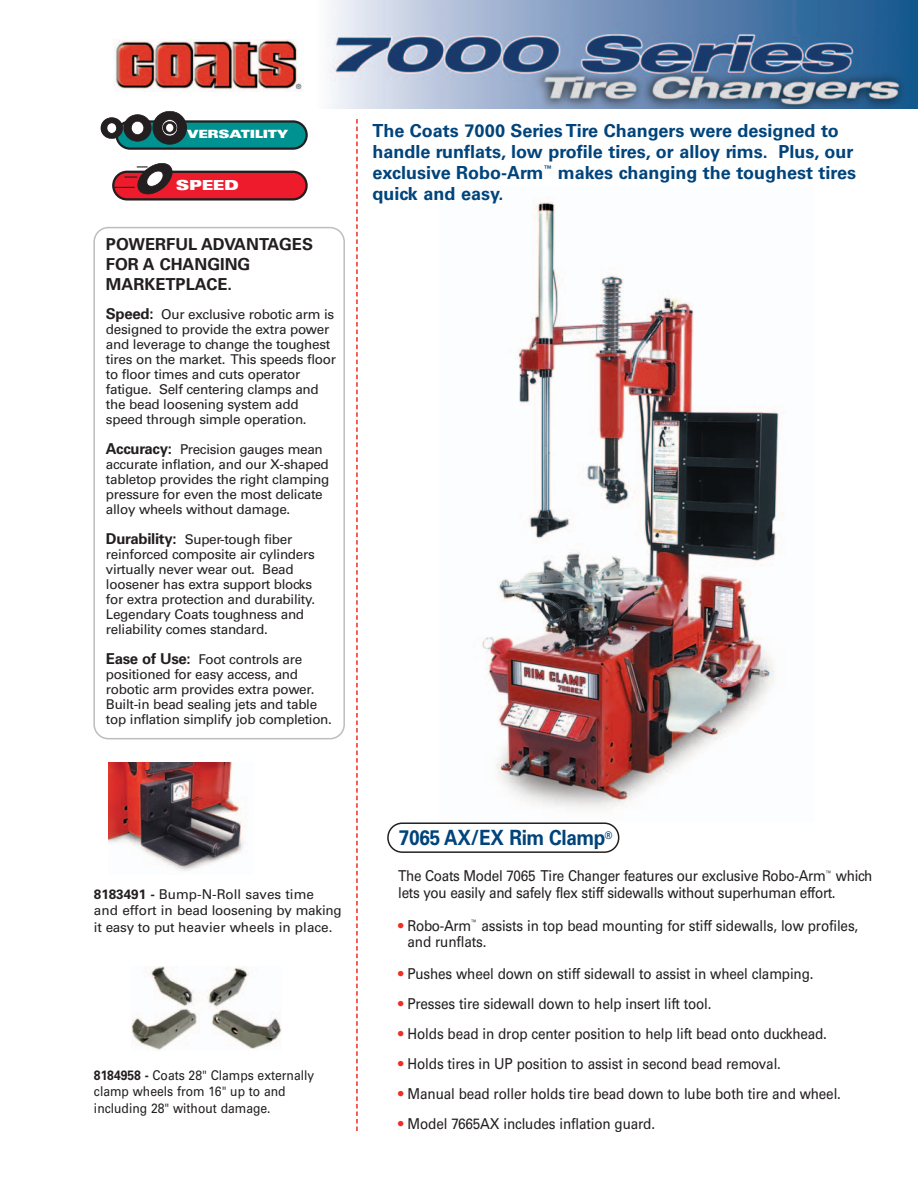
<style>
.page{position:relative;width:918px;height:1188px;background:#fff}
.page>*{position:absolute;margin:0;border:0;box-sizing:border-box;transform-origin:0 0}
.t1{font:700 21px "Univers";letter-spacing:-.02em;color:#00447b;scale:.9 1}
.t2{font:700 18px/21px "Univers";color:#00447b}
.t3{font:700 16.5px/19.8px "Univers";color:#231f20}
.t4{font:15px/16.5px "Univers";letter-spacing:-.01em;color:#231f20;scale:.9 1}
.t5{font:900 expanded 13.8px "Univers";letter-spacing:-.025em;color:#fff}
.t6{font:13.5px/15px "Univers";letter-spacing:-.02em;color:#231f20}
.t7{font:13.5px/16.2px "Univers";color:#231f20}
.t8{font:13.5px/16.5px "Univers";color:#231f20;scale:.9 1}
.t9{font:900 expanded 11.4px "Univers";letter-spacing:-.025em;color:#fff}
.s1{font-weight:700;font-size:15px}
.s2{font-weight:700}
.s3{color:#ee2e22}
</style>
<div class="page">
<img style="left:131px;top:966px;width:151px;height:85px">
<img style="left:482px;top:202px;width:302px;height:607px">
<svg style="left:356px;top:119px;width:2px;height:1012px"></svg>
<svg style="left:112px;top:163px;width:196px;height:38px"></svg>
<svg style="left:100px;top:111px;width:208px;height:39px"></svg>
<svg style="left:387px;top:822px;width:232px;height:31px"></svg>
<img style="left:328px;top:0;width:590px;height:109px">
<img style="left:114px;top:39px;width:188px;height:52px">
<svg style="left:93px;top:227px;width:252px;height:512px"></svg>
<img style="left:109px;top:762px;width:134px;height:109px">
<p class="t9" style="left:187px;top:130px;width:103px">VERSATILITY</p>
<p class="t5" style="left:176px;top:180px;width:65px">SPEED</p>
<p class="t3" style="left:106px;top:236px;width:209px">POWERFUL ADVANTAGES<br>FOR A CHANGING<br>MARKETPLACE.</p>
<p class="t6" style="left:106px;top:308px;width:231px"><span class="s1">Speed:</span> Our exclusive robotic arm is designed to provide the extra power and leverage to change the toughest tires on the market. This speeds floor to floor times and cuts operator fatigue. Self centering clamps and the bead loosening system add speed through simple operation.</p>
<p class="t6" style="left:106px;top:443px;width:225px"><span class="s1">Accuracy:</span> Precision gauges mean accurate inflation, and our X-shaped tabletop provides the right clamping pressure for even the most delicate alloy wheels without damage.</p>
<p class="t6" style="left:106px;top:533px;width:211px"><span class="s1">Durability:</span> Super-tough fiber reinforced composite air cylinders virtually never wear out. Bead loosener has extra support blocks for extra protection and durability.<br>Legendary Coats toughness and reliability comes standard.</p>
<p class="t6" style="left:106px;top:653px;width:228px"><span class="s1">Ease of Use:</span> Foot controls are positioned for easy access, and robotic arm provides extra power.<br>Built-in bead sealing jets and table top inflation simplify job completion.</p>
<h2 class="t2" style="left:372px;top:121px;width:485px">The Coats 7000 Series Tire Changers were designed to handle runflats, low profile tires, or alloy rims. Plus, our exclusive Robo-Arm<sup>™</sup> makes changing the toughest tires quick and easy.</h2>
<p class="t7" style="left:94px;top:888px;width:249px"><span class="s2">8183491 -</span> Bump-N-Roll saves time<br>and effort in bead loosening by making it easy to put heavier wheels in place.</p>
<p class="t8" style="left:94px;top:1068px;width:246px"><span class="s2">8184958 -</span> Coats 28" Clamps externally clamp wheels from 16" up to and including 28" without damage.</p>
<h1 class="t1" style="left:399px;top:830px;width:239px">7065 AX/EX Rim Clamp<sup>®</sup></h1>
<p class="t4" style="left:398px;top:869px;width:528px">The Coats Model 7065 Tire Changer features our exclusive Robo-Arm<sup>™</sup> which lets you easily and safely flex stiff sidewalls without superhuman effort.</p>
<p class="t4" style="left:408px;top:919px;width:502px;text-indent:-9px"><span class="s3">•</span> Robo-Arm<sup>™</sup> assists in top bead mounting for stiff sidewalls, low profiles, and runflats.</p>
<p class="t4" style="left:398px;top:967px;width:463px"><span class="s3">•</span> Pushes wheel down on stiff sidewall to assist in wheel clamping.</p>
<p class="t4" style="left:398px;top:997px;width:350px"><span class="s3">•</span> Presses tire sidewall down to help insert lift tool.</p>
<p class="t4" style="left:398px;top:1027px;width:478px"><span class="s3">•</span> Holds bead in drop center position to help lift bead onto duckhead.</p>
<p class="t4" style="left:398px;top:1057px;width:427px"><span class="s3">•</span> Holds tires in UP position to assist in second bead removal.</p>
<p class="t4" style="left:398px;top:1087px;width:493px"><span class="s3">•</span> Manual bead roller holds tire bead down to lube both tire and wheel.</p>
<p class="t4" style="left:398px;top:1117px;width:287px"><span class="s3">•</span> Model 7665AX includes inflation guard.</p>
</div>
